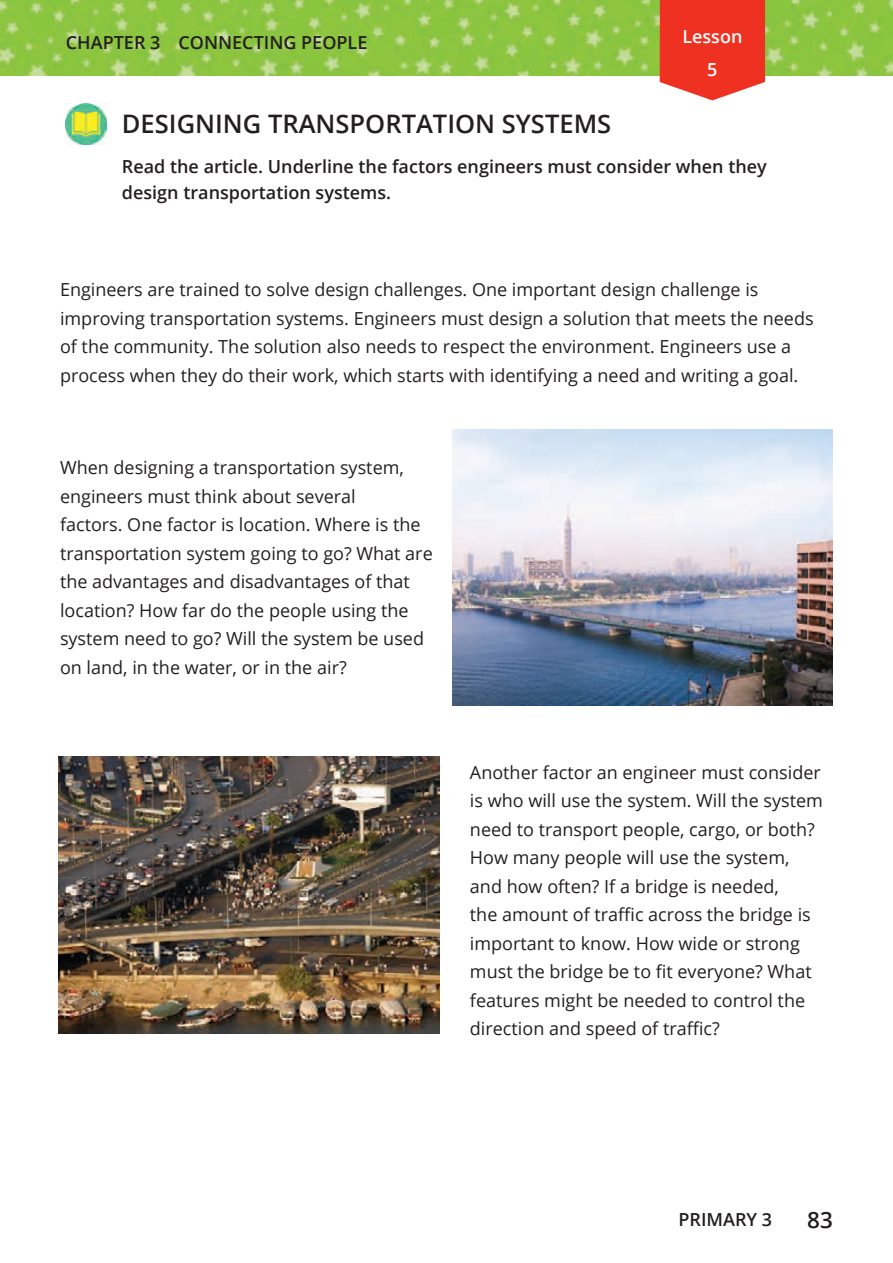
<style>
.page{position:relative;width:893px;height:1263px;background:#fff}
.page>*{position:absolute;margin:0;border:0;box-sizing:border-box;transform-origin:0 0}
.t1{font:600 25.5px "Open Sans";color:#231f20}
.t2{font:600 22.5px "Open Sans";color:#231f20}
.t3{font:18px/28.5px "Open Sans";color:#231f20}
.t4{font:600 18px/25.5px "Open Sans";color:#231f20}
.t5{font:600 18px/33px "Open Sans";color:#fff;text-align:center}
</style>
<div class="page">
<img style="left:0;top:0;width:893px;height:75px">
<img style="left:452px;top:429px;width:381px;height:276px">
<img style="left:66px;top:104px;width:41px;height:41px">
<img style="left:59px;top:757px;width:381px;height:276px">
<svg style="left:660px;top:0;width:105px;height:100px;background:#f04335"></svg>
<p class="t4" style="left:66px;top:30px;width:303px">CHAPTER 3 CONNECTING PEOPLE</p>
<h1 class="t1" style="left:122px;top:107px;width:491px">DESIGNING TRANSPORTATION SYSTEMS</h1>
<p class="t5" style="left:682px;top:20px;width:62px">Lesson<br>5</p>
<p class="t4" style="left:122px;top:154px;width:646px">Read the article. Underline the factors engineers must consider when they design transportation systems.</p>
<p class="t3" style="left:60px;top:275px;width:755px">Engineers are trained to solve design challenges. One important design challenge is improving transportation systems. Engineers must design a solution that meets the needs of the community. The solution also needs to respect the environment. Engineers use a process when they do their work, which starts with identifying a need and writing a goal.</p>
<p class="t3" style="left:60px;top:453px;width:374px">When designing a transportation system, engineers must think about several<br>factors. One factor is location. Where is the transportation system going to go? What are the advantages and disadvantages of that location? How far do the people using the system need to go? Will the system be used on land, in the water, or in the air?</p>
<p class="t3" style="left:470px;top:757px;width:354px">Another factor an engineer must consider is who will use the system. Will the system need to transport people, cargo, or both?<br>How many people will use the system, and how often? If a bridge is needed,<br>the amount of traffic across the bridge is important to know. How wide or strong must the bridge be to fit everyone? What features might be needed to control the direction and speed of traffic?</p>
<p class="t4" style="left:678px;top:1206px;width:95px">PRIMARY 3</p>
<p class="t2" style="left:807px;top:1204px;width:27px">83</p>
</div>
